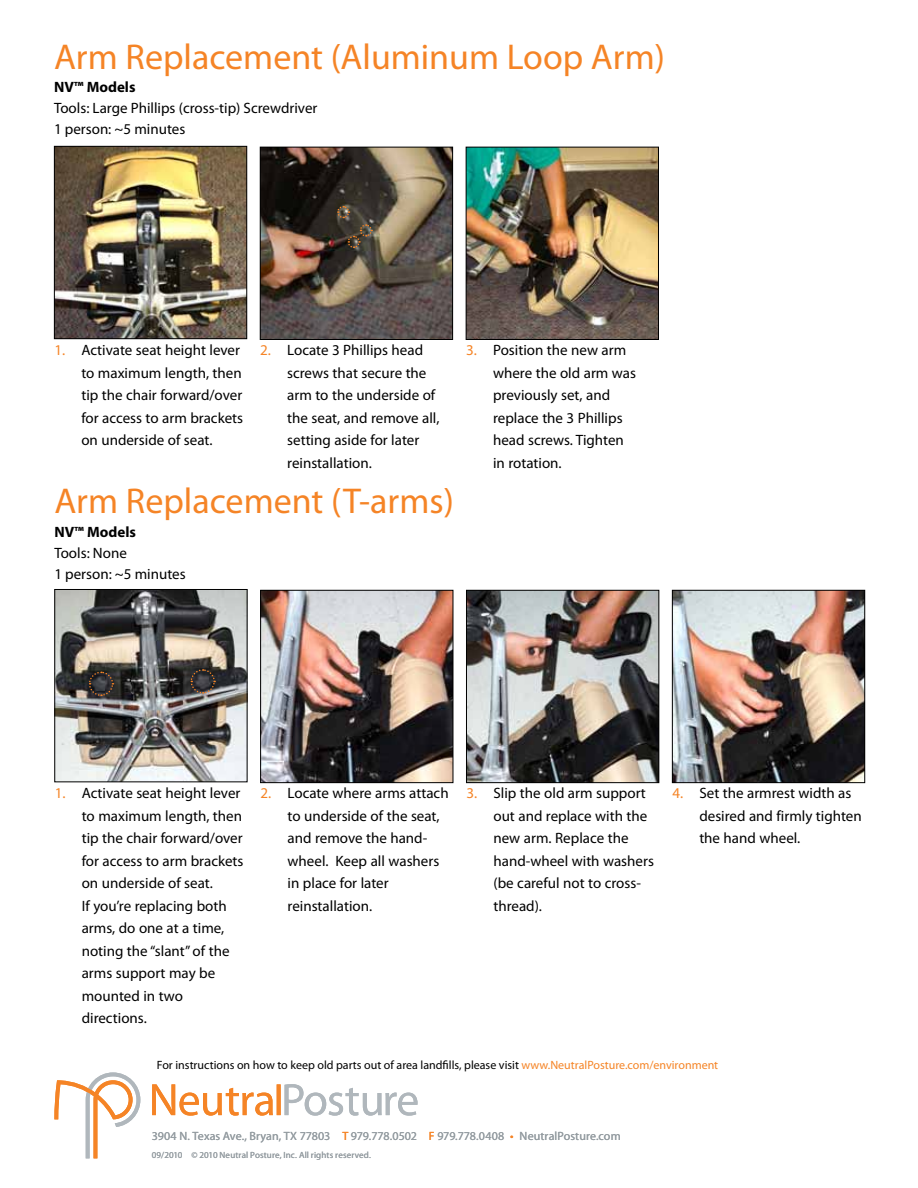
<style>
.page{position:relative;width:918px;height:1188px;background:#fff}
.page>*{position:absolute;margin:0;border:0;box-sizing:border-box;transform-origin:0 0}
.t1{font:36px "Myriad Pro";color:#f58426}
.t2{font:15px/22.5px "Myriad Pro";color:#000}
.t3{font:700 15px "Myriad Pro";color:#000}
.t4{font:12px "Myriad Pro";color:#000}
.t5{font:12px "Myriad Pro";letter-spacing:.005em;color:#949ca1}
.t6{font:9px "Myriad Pro";letter-spacing:.015em;color:#949ca1}
.s1{color:#f58426}
</style>
<div class="page">
<svg style="left:152px;top:1084px;width:121px;height:32px"></svg>
<svg style="left:277px;top:1084px;width:4px;height:31px"></svg>
<svg style="left:285px;top:1084px;width:133px;height:32px"></svg>
<svg style="left:54px;top:1072px;width:86px;height:86px"></svg>
<img style="left:468px;top:149px;width:189px;height:189px">
<div style="left:466px;top:147px;width:193px;height:193px;border:1px solid #000"></div>
<img style="left:262px;top:149px;width:189px;height:189px">
<div style="left:260px;top:147px;width:193px;height:193px;border:1px solid #000"></div>
<img style="left:56px;top:148px;width:189px;height:189px">
<div style="left:54px;top:146px;width:193px;height:193px;border:1px solid #000"></div>
<svg style="left:336px;top:205px;width:37px;height:44px;background:#4c4337"></svg>
<img style="left:468px;top:592px;width:189px;height:189px">
<div style="left:466px;top:590px;width:193px;height:193px;border:1px solid #000"></div>
<img style="left:674px;top:592px;width:189px;height:189px">
<div style="left:672px;top:590px;width:193px;height:193px;border:1px solid #000"></div>
<img style="left:262px;top:592px;width:189px;height:189px">
<div style="left:260px;top:590px;width:193px;height:193px;border:1px solid #000"></div>
<img style="left:56px;top:591px;width:189px;height:189px">
<div style="left:54px;top:589px;width:193px;height:193px;border:1px solid #000"></div>
<svg style="left:190px;top:668px;width:26px;height:26px"></svg>
<svg style="left:88px;top:671px;width:26px;height:26px"></svg>
<h1 class="t1" style="left:54px;top:34px;width:612px">Arm Replacement (Aluminum Loop Arm)</h1>
<p class="t3" style="left:54px;top:78px;width:83px">NV™ Models</p>
<p class="t2" style="left:54px;top:98px;width:265px;line-height:21px">Tools: Large Phillips (cross-tip) Screwdriver<br>1 person: ~5 minutes</p>
<p class="t2" style="left:81px;top:339px;width:163px;text-indent:-27px"><span class="s1">1.</span> Activate seat height lever to maximum length, then tip the chair forward/over for access to arm brackets on underside of seat.</p>
<p class="t2" style="left:287px;top:339px;width:154px;text-indent:-27px"><span class="s1">2.</span> Locate 3 Phillips head screws that secure the arm to the underside of the seat, and remove all, setting aside for later reinstallation.</p>
<p class="t2" style="left:493px;top:339px;width:145px;text-indent:-27px"><span class="s1">3.</span> Position the new arm where the old arm was previously set, and replace the 3 Phillips head screws. Tighten in rotation.</p>
<h1 class="t1" style="left:54px;top:479px;width:401px">Arm Replacement (T-arms)</h1>
<p class="t3" style="left:54px;top:522px;width:83px">NV™ Models</p>
<p class="t2" style="left:54px;top:542px;width:133px;line-height:21px">Tools: None<br>1 person: ~5 minutes</p>
<p class="t2" style="left:82px;top:782px;width:163px;text-indent:-27px"><span class="s1">1.</span> Activate seat height lever to maximum length, then tip the chair forward/over for access to arm brackets on underside of seat.<br>If you’re replacing both arms, do one at a time, noting the “slant” of the arms support may be mounted in two directions.</p>
<p class="t2" style="left:288px;top:782px;width:163px;text-indent:-27px"><span class="s1">2.</span> Locate where arms attach to underside of the seat, and remove the hand&shy;wheel. Keep all washers in place for later reinstallation.</p>
<p class="t2" style="left:493px;top:782px;width:162px;text-indent:-27px"><span class="s1">3.</span> Slip the old arm support out and replace with the new arm. Replace the hand-wheel with washers (be careful not to cross&shy;thread).</p>
<p class="t2" style="left:699px;top:782px;width:164px;text-indent:-27px"><span class="s1">4.</span> Set the armrest width as desired and firmly tighten the hand wheel.</p>
<p class="t4" style="left:157px;top:1058px;width:563px">For instructions on how to keep old parts out of area landfills, please visit <span class="s1">www.NeutralPosture.com/environment</span></p>
<p class="t5" style="left:152px;top:1129px;width:470px">3904 N. Texas Ave., Bryan, TX 77803 <span class="s1">T</span> 979.778.0502 <span class="s1">F</span> 979.778.0408 <span class="s1">•</span> NeutralPosture.com</p>
<p class="t6" style="left:152px;top:1150px;width:221px">09/2010 © 2010 Neutral Posture, Inc. All rights reserved.</p>
</div>
